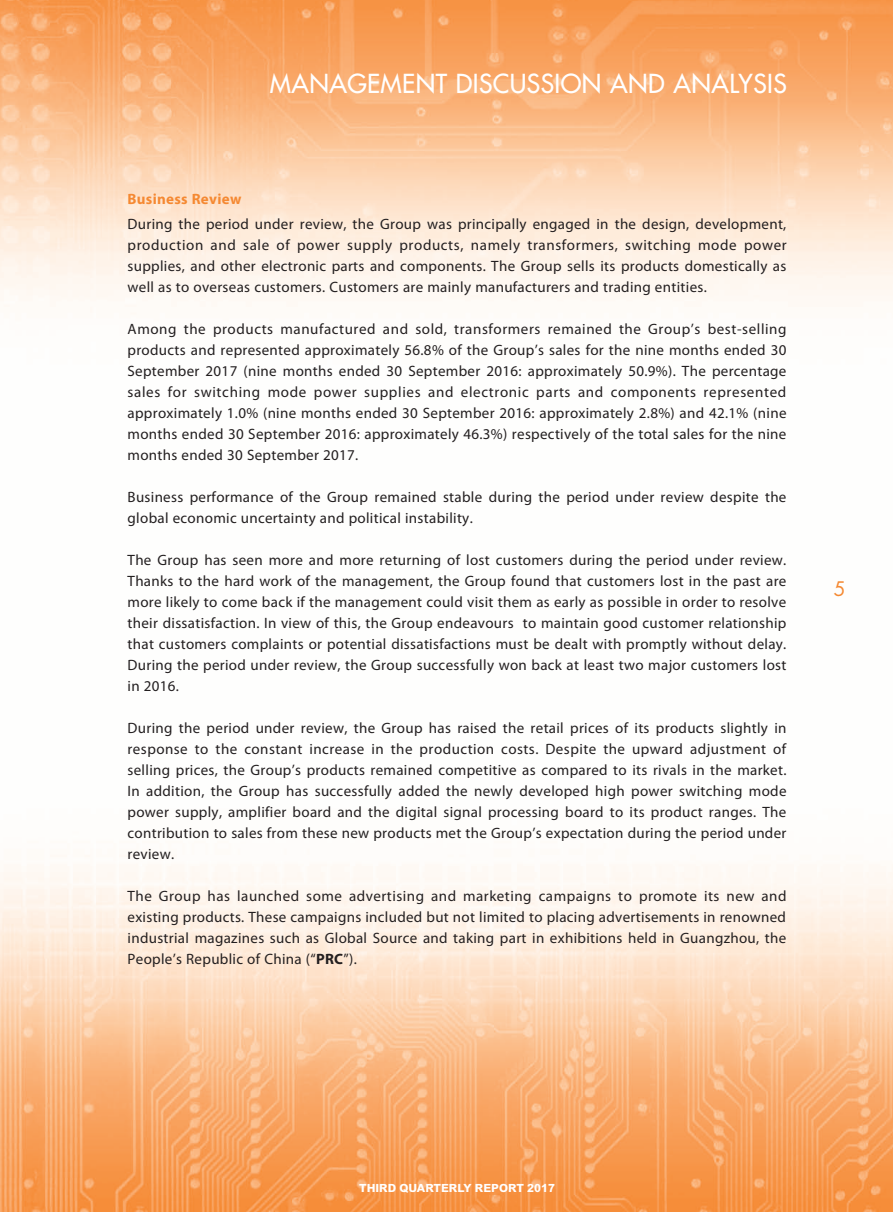
<style>
.page{position:relative;width:893px;height:1212px;background:#fff}
.page>*{position:absolute;margin:0;border:0;box-sizing:border-box;transform-origin:0 0}
.t1{font:500 25.5px "Futura Std";letter-spacing:.015em;color:#fff}
.t2{font:19.5px "Futura Std";color:#f58932}
.t3{font:15px/21px "Myriad Pro";letter-spacing:.02em;color:#231f20;text-align:justify}
.t4{font:700 15px "Myriad Pro";letter-spacing:.02em;color:#f58932}
.t5{font:800 11.25px "Arial MT Std";color:#fff}
.s1{font-weight:700}
</style>
<div class="page">
<img style="left:0;top:0;width:893px;height:1212px">
<h1 class="t1" style="left:270px;top:68px;width:519px">MANAGEMENT DISCUSSION AND ANALYSIS</h1>
<p class="t4" style="left:128px;top:189px;width:115px">Business Review</p>
<p class="t3" style="left:128px;top:213px;width:661px">During the period under review, the Group was principally engaged in the design, development, production and sale of power supply products, namely transformers, switching mode power supplies, and other electronic parts and components. The Group sells its products domestically as well as to overseas customers. Customers are mainly manufacturers and trading entities.</p>
<p class="t3" style="left:128px;top:318px;width:660px">Among the products manufactured and sold, transformers remained the Group’s best-selling products and represented approximately 56.8% of the Group’s sales for the nine months ended 30<br>September 2017 (nine months ended 30 September 2016: approximately 50.9%). The percentage sales for switching mode power supplies and electronic parts and components represented approximately 1.0% (nine months ended 30 September 2016: approximately 2.8%) and 42.1% (nine months ended 30 September 2016: approximately 46.3%) respectively of the total sales for the nine months ended 30 September 2017.</p>
<p class="t3" style="left:128px;top:486px;width:660px">Business performance of the Group remained stable during the period under review despite the global economic uncertainty and political instability.</p>
<p class="t3" style="left:128px;top:549px;width:660px">The Group has seen more and more returning of lost customers during the period under review.<br>Thanks to the hard work of the management, the Group found that customers lost in the past are more likely to come back if the management could visit them as early as possible in order to resolve their dissatisfaction. In view of this, the Group endeavours to maintain good customer relationship that customers complaints or potential dissatisfactions must be dealt with promptly without delay.<br>During the period under review, the Group successfully won back at least two major customers lost in 2016.</p>
<p class="t3" style="left:128px;top:717px;width:660px">During the period under review, the Group has raised the retail prices of its products slightly in response to the constant increase in the production costs. Despite the upward adjustment of selling prices, the Group’s products remained competitive as compared to its rivals in the market.<br>In addition, the Group has successfully added the newly developed high power switching mode power supply, amplifier board and the digital signal processing board to its product ranges. The contribution to sales from these new products met the Group’s expectation during the period under review.</p>
<p class="t3" style="left:128px;top:885px;width:660px">The Group has launched some advertising and marketing campaigns to promote its new and existing products. These campaigns included but not limited to placing advertisements in renowned industrial magazines such as Global Source and taking part in exhibitions held in Guangzhou, the People’s Republic of China (“<span class="s1">PRC</span>”).</p>
<h2 class="t2" style="left:834px;top:577px;width:13px">5</h2>
<p class="t5" style="left:359px;top:1181px;width:197px">THIRD QUARTERLY REPORT 2017</p>
</div>
